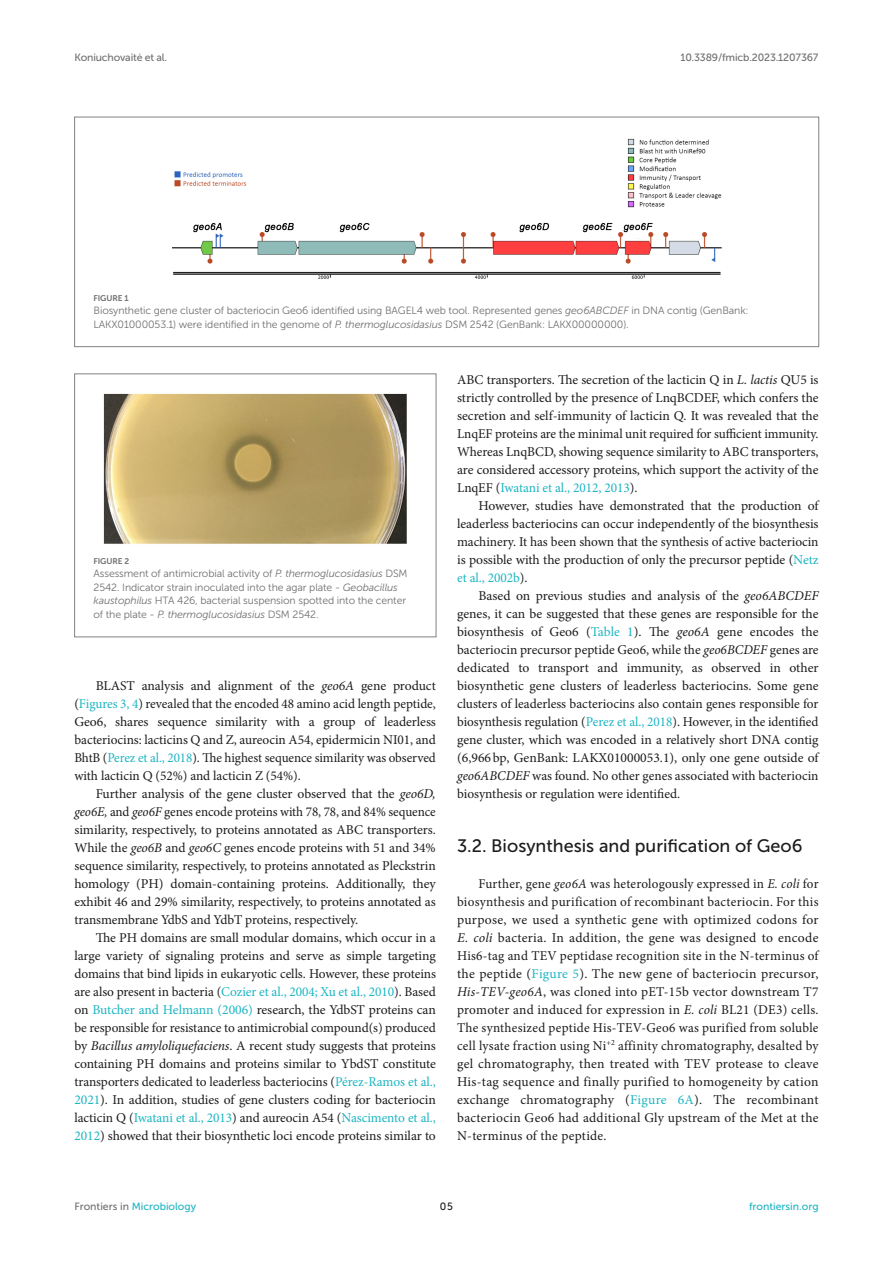
<style>
.page{position:relative;width:893px;height:1263px;background:#fff}
.page>*{position:absolute;margin:0;border:0;box-sizing:border-box;transform-origin:0 0}
.HEAD_2{font:18px "Museo Sans 500";color:#1b1c1b}
.TEXT{font:13.5px/18px "Minion Pro";letter-spacing:-.005em;color:#1b1c1b;text-align:justify}
.TEXT_FLUSH{font:13.5px/18px "Minion Pro";letter-spacing:.02em;color:#1b1c1b;text-align:justify}
.FIG_LEG{font:10.5px/13.5px "Museo Sans 300";letter-spacing:-.01em;color:#706f70}
.t1{font:10.5px "Museo Sans 500";letter-spacing:-.015em;color:#706f70}
.t2{font:10.5px "Museo Sans 500";color:#1db5c3}
.t3{font:10.5px "Museo Sans 500";color:#1b1c1b}
.FIG_HD{font:8.25px "Museo Sans 700";letter-spacing:-.01em;color:#706f70}
.s1{font-style:italic}
.s2{color:#1db5c3}
.s3{color:#706f70}
</style>
<div class="page">
<img style="left:172px;top:138px;width:550px;height:141px">
<div style="left:74px;top:117px;width:745px;height:230px;border:1px solid #808285"></div>
<img style="left:103px;top:393px;width:304px;height:151px">
<div style="left:74px;top:374px;width:362px;height:263px;border:1px solid #808285"></div>
<p class="t1" style="left:74px;top:51px;width:94px">Koniuchovaitė et al.</p>
<p class="t1" style="left:680px;top:51px;width:140px">10.3389/fmicb.2023.1207367</p>
<p class="FIG_HD" style="left:94px;top:293px;width:37px">FIGURE 1</p>
<p class="FIG_LEG" style="left:94px;top:304px;width:657px">Biosynthetic gene cluster of bacteriocin Geo6 identified using BAGEL4 web tool. Represented genes <span class="s1">geo6ABCDEF</span> in DNA contig (GenBank:<br>LAKX01000053.1) were identified in the genome of <span class="s1">P. thermoglucosidasius</span> DSM 2542 (GenBank: LAKX00000000).</p>
<p class="FIG_HD" style="left:94px;top:556px;width:37px">FIGURE 2</p>
<p class="FIG_LEG" style="left:94px;top:567px;width:316px">Assessment of antimicrobial activity of <span class="s1">P. thermoglucosidasius</span> DSM 2542. Indicator strain inoculated into the agar plate - <span class="s1">Geobacillus kaustophilus</span> HTA 426, bacterial suspension spotted into the center of the plate - <span class="s1">P. thermoglucosidasius</span> DSM 2542.</p>
<p class="TEXT" style="left:74px;top:677px;width:363px;text-indent:21px">BLAST analysis and alignment of the <span class="s1">geo6A</span> gene product (<span class="s2">Figures 3, 4</span>) revealed that the encoded 48 amino acid length peptide, Geo6, shares sequence similarity with a group of leaderless bacteriocins: lacticins Q and Z, aureocin A54, epidermicin NI01, and BhtB (<span class="s2">Perez et al., 2018</span>). The highest sequence similarity was observed with lacticin Q (52%) and lacticin Z (54%).</p>
<p class="TEXT" style="left:74px;top:785px;width:363px;text-indent:21px">Further analysis of the gene cluster observed that the <span class="s1">geo6D, geo6E,</span> and <span class="s1">geo6F</span> genes encode proteins with 78, 78, and 84% sequence similarity, respectively, to proteins annotated as ABC transporters.<br>While the <span class="s1">geo6B</span> and <span class="s1">geo6C</span> genes encode proteins with 51 and 34% sequence similarity, respectively, to proteins annotated as Pleckstrin homology (PH) domain-containing proteins. Additionally, they exhibit 46 and 29% similarity, respectively, to proteins annotated as transmembrane YdbS and YdbT proteins, respectively.</p>
<p class="TEXT" style="left:74px;top:929px;width:363px;text-indent:21px">The PH domains are small modular domains, which occur in a large variety of signaling proteins and serve as simple targeting domains that bind lipids in eukaryotic cells. However, these proteins are also present in bacteria (<span class="s2">Cozier et al., 2004; Xu et al., 2010</span>). Based on <span class="s2">Butcher and Helmann (2006)</span> research, the YdbST proteins can be responsible for resistance to antimicrobial compound(s) produced by <span class="s1">Bacillus amyloliquefaciens</span>. A recent study suggests that proteins containing PH domains and proteins similar to YbdST constitute transporters dedicated to leaderless bacteriocins (<span class="s2">Pérez-Ramos et al., 2021</span>). In addition, studies of gene clusters coding for bacteriocin lacticin Q (<span class="s2">Iwatani et al., 2013</span>) and aureocin A54 (<span class="s2">Nascimento et al., 2012</span>) showed that their biosynthetic loci encode proteins similar to</p>
<p class="TEXT" style="left:457px;top:371px;width:363px">ABC transporters. The secretion of the lacticin Q in <span class="s1">L. lactis</span> QU5 is strictly controlled by the presence of LnqBCDEF, which confers the secretion and self-immunity of lacticin Q. It was revealed that the LnqEF proteins are the minimal unit required for sufficient immunity.<br>Whereas LnqBCD, showing sequence similarity to ABC transporters, are considered accessory proteins, which support the activity of the LnqEF (<span class="s2">Iwatani et al., 2012, 2013</span>).</p>
<p class="TEXT" style="left:457px;top:497px;width:363px;text-indent:21px">However, studies have demonstrated that the production of leaderless bacteriocins can occur independently of the biosynthesis machinery. It has been shown that the synthesis of active bacteriocin is possible with the production of only the precursor peptide (<span class="s2">Netz et al., 2002b</span>).</p>
<p class="TEXT" style="left:457px;top:587px;width:363px;text-indent:21px">Based on previous studies and analysis of the <span class="s1">geo6ABCDEF </span>genes, it can be suggested that these genes are responsible for the biosynthesis of Geo6 (<span class="s2">Table 1</span>). The <span class="s1">geo6A</span> gene encodes the bacteriocin precursor peptide Geo6, while the <span class="s1">geo6BCDEF</span> genes are dedicated to transport and immunity, as observed in other biosynthetic gene clusters of leaderless bacteriocins. Some gene clusters of leaderless bacteriocins also contain genes responsible for biosynthesis regulation (<span class="s2">Perez et al., 2018</span>). However, in the identified gene cluster, which was encoded in a relatively short DNA contig (6,966bp, GenBank: LAKX01000053.1), only one gene outside of <span class="s1">geo6ABCDEF</span> was found. No other genes associated with bacteriocin biosynthesis or regulation were identified.</p>
<p class="HEAD_2" style="left:457px;top:836px;width:347px">3.2. Biosynthesis and purification of Geo6</p>
<p class="TEXT_FLUSH" style="left:457px;top:875px;width:363px;text-indent:21px">Further, gene <span class="s1">geo6A</span> was heterologously expressed in <span class="s1">E. coli</span> for biosynthesis and purification of recombinant bacteriocin. For this purpose, we used a synthetic gene with optimized codons for <span class="s1">E. coli</span> bacteria. In addition, the gene was designed to encode His6-tag and TEV peptidase recognition site in the N-terminus of the peptide (<span class="s2">Figure 5</span>). The new gene of bacteriocin precursor, <span class="s1">His-TEV-geo6A</span>, was cloned into pET-15b vector downstream T7 promoter and induced for expression in <span class="s1">E. coli</span> BL21 (DE3) cells.<br>The synthesized peptide His-TEV-Geo6 was purified from soluble cell lysate fraction using Ni<sup>+2</sup> affinity chromatography, desalted by gel chromatography, then treated with TEV protease to cleave His-tag sequence and finally purified to homogeneity by cation exchange chromatography (<span class="s2">Figure 6A</span>). The recombinant bacteriocin Geo6 had additional Gly upstream of the Met at the N-terminus of the peptide.</p>
<p class="t2" style="left:74px;top:1200px;width:123px"><span class="s3">Frontiers in</span> Microbiology</p>
<p class="t3" style="left:440px;top:1200px;width:14px">05</p>
<p class="t2" style="left:749px;top:1200px;width:71px">frontiersin.org</p>
</div>
